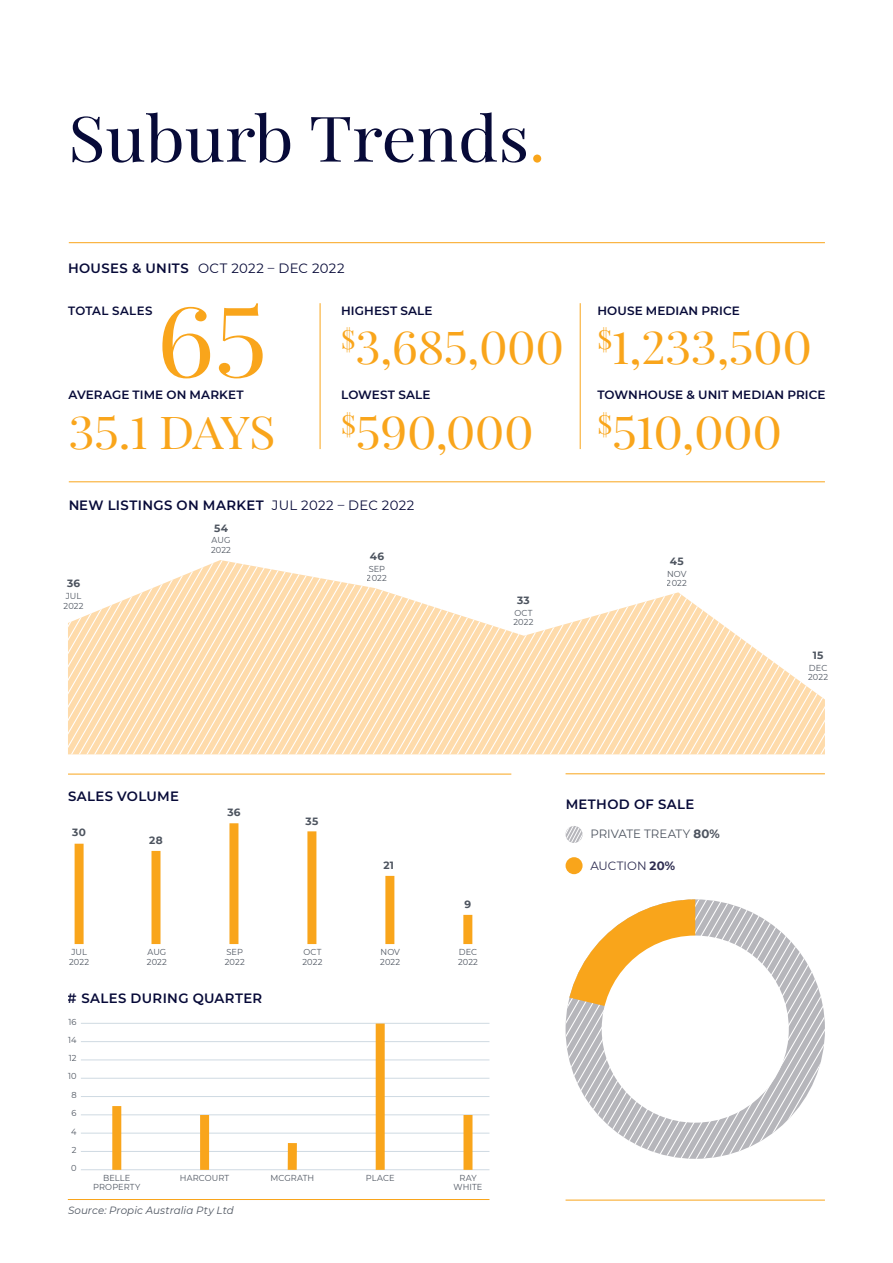
<style>
.page{position:relative;width:893px;height:1263px;background:#fff}
.page>*{position:absolute;margin:0;border:0;box-sizing:border-box;transform-origin:0 0}
.t1{font:97.2px "Playfair Display";color:#f9a51b;scale:1.08 1}
.P-Head{font:63px "Playfair Display";color:#070a38;scale:1.1 1}
.t2{font:44.55px "Playfair Display";letter-spacing:-.01em;color:#f9a51b;scale:1.1 1}
.t3{font:44.55px "Playfair Display";letter-spacing:-.01em;color:#f9a51b;scale:1.06 1}
.t4{font:25.95px "Playfair Display";color:#f9a51b;scale:1.1 1}
.t5{font:600 13.5px "Montserrat";letter-spacing:.03em;color:#070a38}
.M-Sub{font:13.5px "Montserrat";letter-spacing:.02em;color:#070a38}
.M-Sub-2{font:600 12px "Montserrat";letter-spacing:.01em;color:#070a38}
.M-Copy{font:12px "Montserrat";color:#4d545f}
.M-Copy-2{font:12px "Montserrat";letter-spacing:.005em;color:#2e2d51}
.M-Sub-3{font:600 12px "Montserrat";letter-spacing:.035em;color:#070a38}
.M-Copy-3{font:italic 10.5px "Montserrat";letter-spacing:.005em;color:#4d545f}
.M-Copy-4{font:700 10.5px "Montserrat";letter-spacing:.03em;color:#4d545f}
.M-Copy-5{font:8.7px/9.4px "Montserrat";letter-spacing:.01em;color:#4d545f;scale:.95 1}
.s1{color:#f9a51b}
.s2{font-weight:600}
.s3{font-weight:400}
.s4{font-weight:700}
</style>
<div class="page">
<hr style="left:81px;top:1023px;width:408px;height:1px;background:#cfdae2">
<hr style="left:81px;top:1041px;width:408px;height:1px;background:#cfdae2">
<hr style="left:81px;top:1060px;width:408px;height:1px;background:#cfdae2">
<hr style="left:81px;top:1078px;width:408px;height:1px;background:#cfdae2">
<hr style="left:81px;top:1096px;width:408px;height:1px;background:#cfdae2">
<hr style="left:81px;top:1114px;width:408px;height:1px;background:#cfdae2">
<hr style="left:81px;top:1133px;width:408px;height:1px;background:#cfdae2">
<hr style="left:81px;top:1151px;width:408px;height:1px;background:#cfdae2">
<hr style="left:81px;top:1169px;width:408px;height:1px;background:#cfdae2">
<div style="left:112px;top:1106px;width:9px;height:64px;background:#f9a51b"></div>
<div style="left:200px;top:1115px;width:9px;height:55px;background:#f9a51b"></div>
<div style="left:376px;top:1023px;width:9px;height:147px;background:#f9a51b"></div>
<div style="left:288px;top:1143px;width:9px;height:27px;background:#f9a51b"></div>
<div style="left:463px;top:1115px;width:9px;height:55px;background:#f9a51b"></div>
<hr style="left:566px;top:773px;width:259px;height:1px;background:#f9a51b">
<hr style="left:566px;top:1200px;width:259px;height:1px;background:#f9a51b">
<svg style="left:566px;top:899px;width:259px;height:260px"></svg>
<div style="left:602px;top:935px;width:187px;height:188px;background:#fff;border-radius:50%"></div>
<svg style="left:566px;top:826px;width:17px;height:17px"></svg>
<div style="left:566px;top:857px;width:17px;height:17px;background:#f9a51b;border-radius:50%"></div>
<hr style="left:69px;top:481px;width:756px;height:1px;background:#f9a51b">
<hr style="left:69px;top:242px;width:756px;height:1px;background:#f9a51b">
<svg style="left:68px;top:560px;width:757px;height:194px"></svg>
<hr style="left:68px;top:774px;width:443px;height:1px;background:#f9a51b">
<div style="left:75px;top:844px;width:9px;height:100px;background:#f9a51b"></div>
<div style="left:151px;top:851px;width:9px;height:93px;background:#f9a51b"></div>
<div style="left:229px;top:823px;width:9px;height:121px;background:#f9a51b"></div>
<div style="left:307px;top:831px;width:9px;height:113px;background:#f9a51b"></div>
<div style="left:385px;top:876px;width:9px;height:68px;background:#f9a51b"></div>
<div style="left:463px;top:915px;width:9px;height:29px;background:#f9a51b"></div>
<hr style="left:68px;top:1199px;width:421px;height:1px;background:#f9a51b">
<hr style="left:580px;top:303px;width:1px;height:146px;background:#f9a51b">
<hr style="left:320px;top:303px;width:1px;height:146px;background:#f9a51b">
<p class="P-Head" style="left:68px;top:89px;width:435px">Suburb Trends<span class="s1">.</span></p>
<p class="M-Sub" style="left:68px;top:259px;width:278px"><span class="s2">HOUSES &amp; UNITS</span> OCT 2022 – DEC 2022</p>
<p class="M-Sub-3" style="left:68px;top:302px;width:86px">TOTAL SALES</p>
<p class="t1" style="left:156px;top:264px;width:104px">65</p>
<p class="M-Sub-2" style="left:341px;top:302px;width:93px">HIGHEST SALE</p>
<p class="t3" style="left:341px;top:312px;width:212px"><sup>$</sup>3,685,000</p>
<p class="M-Sub-2" style="left:597px;top:302px;width:144px">HOUSE MEDIAN PRICE</p>
<p class="t2" style="left:597px;top:312px;width:197px"><sup>$</sup>1,233,500</p>
<p class="M-Sub-2" style="left:69px;top:387px;width:177px">AVERAGE TIME ON MARKET</p>
<p class="M-Sub-2" style="left:597px;top:387px;width:230px">TOWNHOUSE &amp; UNIT MEDIAN PRICE</p>
<p class="M-Sub-2" style="left:341px;top:387px;width:91px">LOWEST SALE</p>
<p class="t2" style="left:341px;top:397px;width:177px"><sup>$</sup>590,000</p>
<p class="t4" style="left:597px;top:404px;width:15px">$</p>
<p class="t2" style="left:69px;top:397px;width:190px">35.1 DAYS</p>
<p class="t2" style="left:612px;top:397px;width:156px">510,000</p>
<h3 class="t5" style="left:68px;top:496px;width:348px">NEW LISTINGS ON MARKET <span class="s3">JUL 2022 – DEC 2022</span></h3>
<p class="M-Copy-4" style="left:67px;top:576px;width:15px">36</p>
<p class="M-Copy-5" style="left:64px;top:591px;width:23px">JUL<br>2022</p>
<p class="M-Copy-4" style="left:214px;top:520px;width:15px">54</p>
<p class="M-Copy-5" style="left:211px;top:535px;width:23px">AUG<br>2022</p>
<p class="M-Copy-4" style="left:370px;top:549px;width:16px">46</p>
<p class="M-Copy-5" style="left:367px;top:563px;width:23px">SEP<br>2022</p>
<p class="M-Copy-4" style="left:517px;top:593px;width:14px">33</p>
<p class="M-Copy-5" style="left:513px;top:608px;width:23px">OCT<br>2022</p>
<p class="M-Copy-4" style="left:670px;top:554px;width:15px">45</p>
<p class="M-Copy-5" style="left:667px;top:569px;width:23px">NOV<br>2022</p>
<h3 class="t5" style="left:68px;top:787px;width:113px">SALES VOLUME</h3>
<p class="M-Copy-4" style="left:72px;top:824px;width:15px">30</p>
<p class="M-Copy-4" style="left:149px;top:833px;width:15px">28</p>
<p class="M-Copy-4" style="left:227px;top:805px;width:15px">36</p>
<p class="M-Copy-4" style="left:306px;top:813px;width:14px">35</p>
<p class="M-Copy-4" style="left:383px;top:858px;width:12px">21</p>
<p class="M-Copy-4" style="left:464px;top:896px;width:8px">9</p>
<p class="M-Copy-5" style="left:69px;top:947px;width:23px">JUL<br>2022</p>
<p class="M-Copy-5" style="left:147px;top:947px;width:23px">AUG<br>2022</p>
<p class="M-Copy-5" style="left:225px;top:947px;width:23px">SEP<br>2022</p>
<p class="M-Copy-5" style="left:302px;top:947px;width:23px">OCT<br>2022</p>
<p class="M-Copy-5" style="left:380px;top:947px;width:23px">NOV<br>2022</p>
<p class="M-Copy-5" style="left:458px;top:947px;width:23px">DEC<br>2022</p>
<h3 class="t5" style="left:68px;top:989px;width:196px"># SALES DURING QUARTER</h3>
<p class="M-Copy-5" style="left:69px;top:1016px;width:10px">16</p>
<p class="M-Copy-5" style="left:68px;top:1035px;width:10px">14</p>
<p class="M-Copy-5" style="left:69px;top:1053px;width:10px">12</p>
<p class="M-Copy-5" style="left:68px;top:1071px;width:11px">10</p>
<p class="M-Copy-5" style="left:71px;top:1089px;width:7px">8</p>
<p class="M-Copy-5" style="left:72px;top:1108px;width:7px">6</p>
<p class="M-Copy-5" style="left:71px;top:1126px;width:7px">4</p>
<p class="M-Copy-5" style="left:72px;top:1144px;width:6px">2</p>
<p class="M-Copy-5" style="left:71px;top:1163px;width:7px">0</p>
<p class="M-Copy-5" style="left:93px;top:1173px;width:51px;line-height:8.7px;text-align:center">BELLE<br>PROPERTY</p>
<p class="M-Copy-5" style="left:180px;top:1173px;width:53px">HARCOURT</p>
<p class="M-Copy-5" style="left:270px;top:1173px;width:48px">MCGRATH</p>
<p class="M-Copy-5" style="left:366px;top:1173px;width:32px">PLACE</p>
<p class="M-Copy-5" style="left:459px;top:1173px;width:20px">RAY</p>
<p class="M-Copy-5" style="left:454px;top:1182px;width:32px">WHITE</p>
<p class="M-Copy-3" style="left:68px;top:1203px;width:167px">Source: Propic Australia Pty Ltd</p>
<h3 class="t5" style="left:566px;top:794px;width:130px">METHOD OF SALE</h3>
<p class="M-Copy" style="left:590px;top:826px;width:131px">PRIVATE TREATY <span class="s4">80%</span></p>
<p class="M-Copy-2" style="left:590px;top:857px;width:86px">AUCTION <span class="s4">20%</span></p>
<p class="M-Copy-4" style="left:813px;top:648px;width:12px">15</p>
<p class="M-Copy-5" style="left:808px;top:663px;width:23px">DEC<br>2022</p>
</div>
